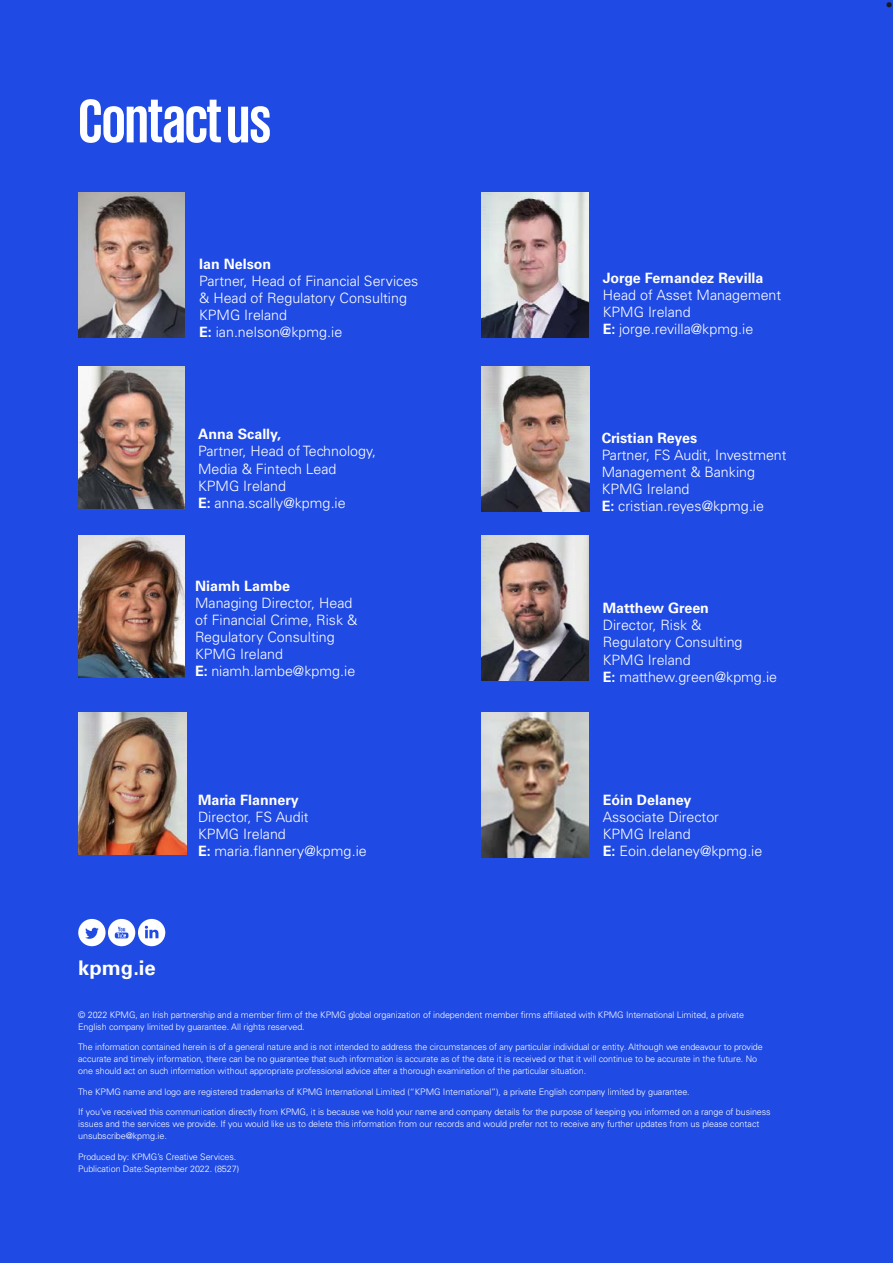
<style>
.page{position:relative;width:893px;height:1263px;background:#1f4ae3}
.page>*{position:absolute;margin:0;border:0;box-sizing:border-box;transform-origin:0 0}
.t1{font:700 63px "KPMG";letter-spacing:-.01em;color:#fff}
.t2{font:700 20.25px "Universfor KPMG";color:#fff}
.t3{font:300 14.25px "Univers LT Std";color:#fff}
.t4{font:700 14.25px "Univers LT Std";color:#fff}
.t5{font:300 9px/12px "Univers LT Std";letter-spacing:-.01em;color:#fff}
.s1{font-weight:700}
</style>
<div class="page">
<img style="left:78px;top:192px;width:107px;height:145px">
<img style="left:482px;top:192px;width:106px;height:145px">
<img style="left:78px;top:366px;width:107px;height:142px">
<img style="left:78px;top:536px;width:107px;height:142px">
<img style="left:482px;top:536px;width:106px;height:145px">
<img style="left:482px;top:366px;width:108px;height:145px">
<img style="left:78px;top:712px;width:108px;height:142px">
<img style="left:482px;top:712px;width:106px;height:145px">
<div style="left:138px;top:919px;width:27px;height:27px;background:#fff;border-radius:50%"></div>
<svg style="left:145px;top:926px;width:13px;height:12px"></svg>
<div style="left:108px;top:919px;width:27px;height:27px;background:#fff;border-radius:50%"></div>
<svg style="left:115px;top:927px;width:13px;height:11px"></svg>
<div style="left:78px;top:919px;width:28px;height:27px;background:#fff;border-radius:50%"></div>
<svg style="left:85px;top:928px;width:14px;height:11px"></svg>
<h1 class="t1" style="left:78px;top:89px;width:194px">Contact us</h1>
<h5 class="t4" style="left:199px;top:255px;width:74px">Ian Nelson</h5>
<p class="t3" style="left:199px;top:272px;width:221px">Partner, Head of Financial Services</p>
<p class="t4" style="left:603px;top:270px;width:162px">Jorge Fernandez Revilla</p>
<p class="t3" style="left:199px;top:289px;width:209px">&amp; Head of Regulatory Consulting</p>
<p class="t3" style="left:603px;top:287px;width:180px">Head of Asset Management</p>
<p class="t3" style="left:199px;top:306px;width:89px">KPMG Ireland</p>
<p class="t3" style="left:603px;top:304px;width:89px">KPMG Ireland</p>
<p class="t3" style="left:199px;top:323px;width:145px"><span class="s1">E:</span> ian.nelson@kpmg.ie</p>
<p class="t3" style="left:603px;top:321px;width:152px"><span class="s1">E:</span> jorge.revilla@kpmg.ie</p>
<h5 class="t4" style="left:198px;top:426px;width:84px">Anna Scally,</h5>
<p class="t4" style="left:602px;top:430px;width:97px">Cristian Reyes</p>
<p class="t3" style="left:198px;top:443px;width:179px">Partner, Head of Technology,</p>
<p class="t3" style="left:602px;top:446px;width:186px">Partner, FS Audit, Investment</p>
<p class="t3" style="left:198px;top:460px;width:140px">Media &amp; Fintech Lead</p>
<p class="t3" style="left:602px;top:464px;width:155px">Management &amp; Banking</p>
<p class="t3" style="left:198px;top:477px;width:89px">KPMG Ireland</p>
<p class="t3" style="left:602px;top:481px;width:89px">KPMG Ireland</p>
<p class="t3" style="left:198px;top:494px;width:149px"><span class="s1">E:</span> anna.scally@kpmg.ie</p>
<p class="t3" style="left:602px;top:498px;width:164px"><span class="s1">E:</span> cristian.reyes@kpmg.ie</p>
<h5 class="t4" style="left:195px;top:577px;width:97px">Niamh Lambe</h5>
<p class="t3" style="left:195px;top:594px;width:159px">Managing Director, Head</p>
<h5 class="t4" style="left:603px;top:600px;width:108px">Matthew Green</h5>
<p class="t3" style="left:195px;top:611px;width:164px">of Financial Crime, Risk &amp;</p>
<p class="t3" style="left:603px;top:617px;width:100px">Director, Risk &amp;</p>
<p class="t3" style="left:195px;top:628px;width:141px">Regulatory Consulting</p>
<p class="t3" style="left:603px;top:634px;width:141px">Regulatory Consulting</p>
<p class="t3" style="left:195px;top:645px;width:89px">KPMG Ireland</p>
<p class="t3" style="left:603px;top:651px;width:89px">KPMG Ireland</p>
<p class="t3" style="left:195px;top:663px;width:162px"><span class="s1">E:</span> niamh.lambe@kpmg.ie</p>
<p class="t3" style="left:603px;top:668px;width:176px"><span class="s1">E:</span> matthew.green@kpmg.ie</p>
<h5 class="t4" style="left:198px;top:791px;width:102px">Maria Flannery</h5>
<h5 class="t4" style="left:603px;top:791px;width:90px">Eóin Delaney</h5>
<p class="t3" style="left:198px;top:808px;width:112px">Director, FS Audit</p>
<p class="t3" style="left:603px;top:808px;width:118px">Associate Director</p>
<p class="t3" style="left:198px;top:825px;width:89px">KPMG Ireland</p>
<p class="t3" style="left:603px;top:825px;width:89px">KPMG Ireland</p>
<p class="t3" style="left:198px;top:842px;width:170px"><span class="s1">E:</span> maria.fannery@kpmg.ie</p>
<p class="t3" style="left:603px;top:842px;width:161px"><span class="s1">E:</span> Eoin.delaney@kpmg.ie</p>
<h3 class="t2" style="left:78px;top:955px;width:79px">kpmg.ie</h3>
<p class="t5" style="left:78px;top:1009px;width:667px">© 2022 KPMG, an Irish partnership and a member frm of the KPMG global organization of independent member frms affliated with KPMG International Limited, a private<br>English company limited by guarantee. All rights reserved.</p>
<p class="t5" style="left:78px;top:1041px;width:686px">The information contained herein is of a general nature and is not intended to address the circumstances of any particular individual or entity. Although we endeavour to provide accurate and timely information, there can be no guarantee that such information is accurate as of the date it is received or that it will continue to be accurate in the future. No one should act on such information without appropriate professional advice after a thorough examination of the particular situation.</p>
<p class="t5" style="left:78px;top:1086px;width:613px">The KPMG name and logo are registered trademarks of KPMG International Limited (“KPMG International”), a private English company limited by guarantee.</p>
<p class="t5" style="left:78px;top:1106px;width:694px">If you’ve received this communication directly from KPMG, it is because we hold your name and company details for the purpose of keeping you informed on a range of business issues and the services we provide. If you would like us to delete this information from our records and would prefer not to receive any further updates from us please contact unsubscribe@kpmg.ie.</p>
<p class="t5" style="left:78px;top:1151px;width:162px">Produced by: KPMG’s Creative Services.<br>Publication Date:September 2022. (8527)</p>
</div>
